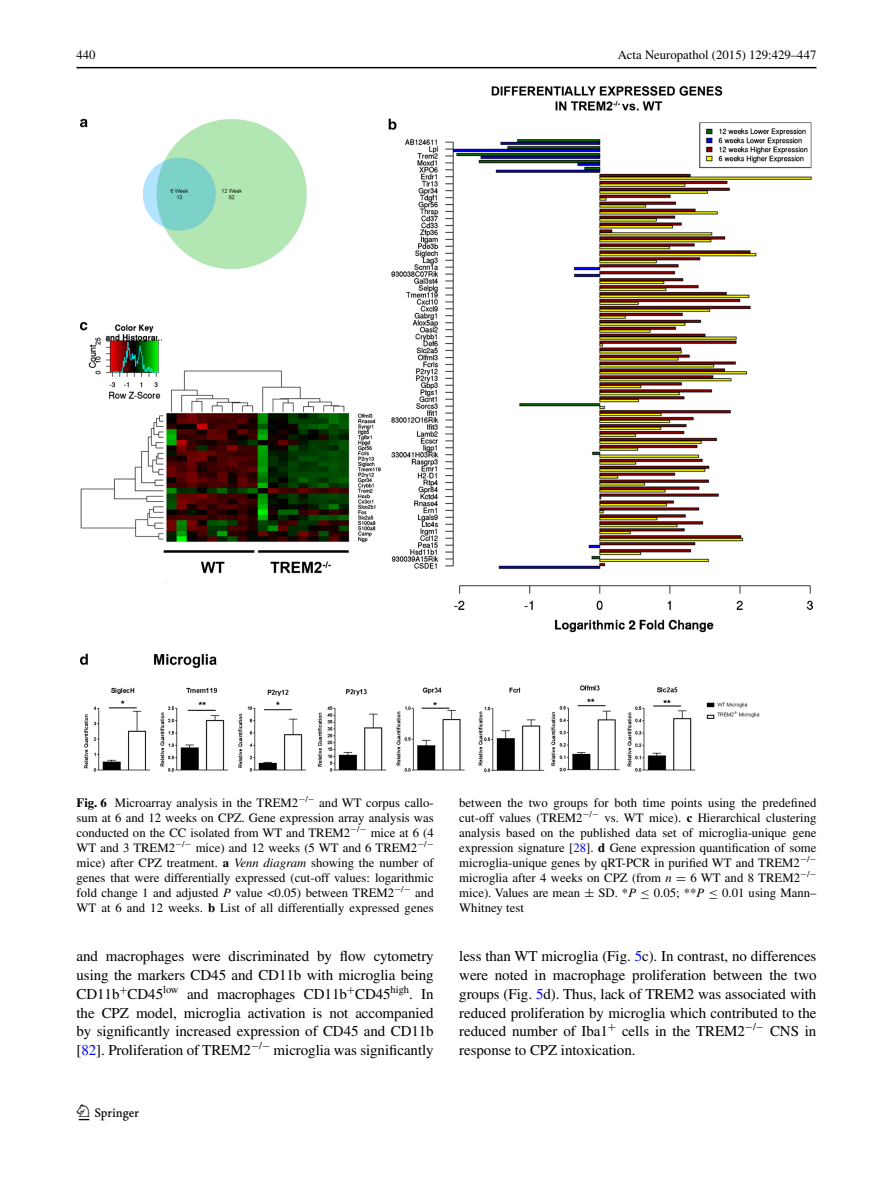
<style>
.page{position:relative;width:893px;height:1187px;background:#fff}
.page>*{position:absolute;margin:0;border:0;box-sizing:border-box;transform-origin:0 0}
.t1{font:22.5px "Springnew";color:#000}
.t2{font:15px/18.8px "Times";letter-spacing:-.005em;color:#000;text-align:justify}
.t3{font:12.75px/15px "Times";color:#000;text-align:justify}
.s1{font-weight:700}
.s2{font-style:italic}
.s3{color:#00f}
.s4{font-family:"MTSY"}
</style>
<div class="page">
<hr style="left:77px;top:67px;width:739px;height:1px;background:#000">
<img style="left:81px;top:87px;width:731px;height:684px">
<p class="t3" style="left:77px;top:48px;width:21px">440</p>
<p class="t3" style="left:618px;top:48px;width:200px">Acta Neuropathol (2015) 129:429–447</p>
<p class="t3" style="left:77px;top:795px;width:359px"><span class="s1">Fig. 6</span> Microarray analysis in the TREM2<sup>−</sup><sup>/</sup><sup>−</sup> and WT corpus callo&shy;sum at 6 and 12 weeks on CPZ. Gene expression array analysis was conducted on the CC isolated from WT and TREM2<sup>−</sup><sup>/</sup><sup>−</sup> mice at 6 (4<br>WT and 3 TREM2<sup>−</sup><sup>/</sup><sup>−</sup> mice) and 12 weeks (5 WT and 6 TREM2<sup>−</sup><sup>/</sup><sup>− </sup>mice) after CPZ treatment. <span class="s1">a</span> <span class="s2">Venn diagram</span> showing the number of genes that were differentially expressed (cut-off values: logarithmic fold change 1 and adjusted <span class="s2">P</span> value &lt;0.05) between TREM2<sup>−</sup><sup>/</sup><sup>−</sup> and WT at 6 and 12 weeks. <span class="s1">b</span> List of all differentially expressed genes</p>
<p class="t3" style="left:459px;top:795px;width:359px">between the two groups for both time points using the predefined cut-off values (TREM2<sup>−</sup><sup>/</sup><sup>−</sup> vs. WT mice). <span class="s1">c</span> Hierarchical clustering analysis based on the published data set of microglia-unique gene expression signature [<span class="s3">28</span>]. <span class="s1">d</span> Gene expression quantification of some microglia-unique genes by qRT-PCR in purified WT and TREM2<sup>−</sup><sup>/</sup><sup>− </sup>microglia after 4 weeks on CPZ (from <span class="s2">n</span> <span class="s4">=</span> 6 WT and 8 TREM2<sup>−</sup><sup>/</sup><sup>− </sup>mice). Values are mean <span class="s4">±</span> SD. *<span class="s2">P</span> <span class="s4">≤</span> 0.05; **<span class="s2">P</span> <span class="s4">≤</span> 0.01 using Mann– Whitney test</p>
<p class="t2" style="left:77px;top:946px;width:359px">and macrophages were discriminated by flow cytometry using the markers CD45 and CD11b with microglia being CD11b<sup>+</sup>CD45<sup>low</sup> and macrophages CD11b<sup>+</sup>CD45<sup>high</sup>. In the CPZ model, microglia activation is not accompanied by significantly increased expression of CD45 and CD11b [<span class="s3">82</span>]. Proliferation of TREM2<sup>−</sup><sup>/</sup><sup>−</sup> microglia was significantly</p>
<p class="t2" style="left:459px;top:946px;width:359px">less than WT microglia (Fig. <span class="s3">5</span>c). In contrast, no differences were noted in macrophage proliferation between the two groups (Fig. <span class="s3">5</span>d). Thus, lack of TREM2 was associated with reduced proliferation by microglia which contributed to the reduced number of Iba1<sup>+</sup> cells in the TREM2<sup>−</sup><sup>/</sup><sup>−</sup> CNS in response to CPZ intoxication.</p>
<h1 class="t1" style="left:79px;top:1104px;width:62px">1 3</h1>
</div>
